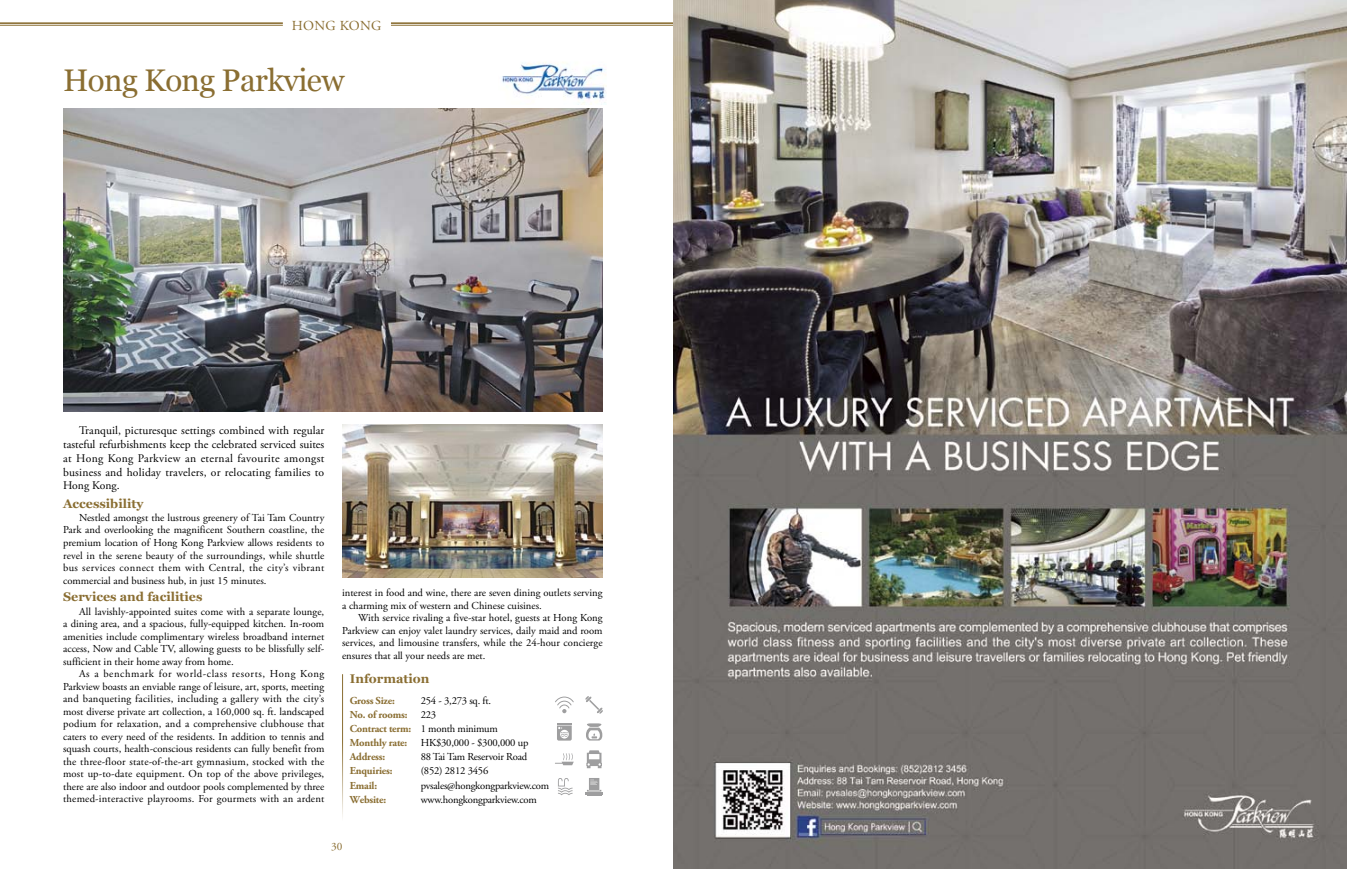
<style>
.page{position:relative;width:1347px;height:869px;background:#fff}
.page>*{position:absolute;margin:0;border:0;box-sizing:border-box;transform-origin:0 0}
.t1{font:31.25px "Georgia";letter-spacing:-.02em;color:#8a6e32}
.t2{font:13.75px "Adobe Garamond Pro";letter-spacing:.025em;color:#8a6e32}
.t3{font:700 12.5px "Georgia";color:#8a6e32}
.t4{font:11.62px/13.8px "Adobe Garamond Pro";letter-spacing:.015em;color:#000;text-align:justify}
.t5{font:11.25px "Adobe Garamond Pro";color:#8a6e32}
.t6{font:10.62px/12.5px "Adobe Garamond Pro";color:#000;text-align:justify}
.t7{font:10.62px "Adobe Garamond Pro";letter-spacing:-.02em;color:#000}
.t8{font:700 10.62px/14.1px "Adobe Garamond Pro";letter-spacing:-.02em;color:#8a6e32}
.s1{font-weight:400;color:#000}
</style>
<div class="page">
<img style="left:64px;top:109px;width:538px;height:302px">
<img style="left:342px;top:424px;width:260px;height:153px">
<svg style="left:557px;top:723px;width:15px;height:17px"></svg>
<svg style="left:586px;top:750px;width:16px;height:17px"></svg>
<svg style="left:555px;top:696px;width:19px;height:17px"></svg>
<svg style="left:558px;top:778px;width:14px;height:17px"></svg>
<svg style="left:585px;top:696px;width:18px;height:17px"></svg>
<svg style="left:586px;top:723px;width:16px;height:17px"></svg>
<hr style="left:585px;top:791px;width:17px;height:3px;background:#9e9e9f">
<svg style="left:587px;top:778px;width:14px;height:17px"></svg>
<svg style="left:555px;top:753px;width:19px;height:11px"></svg>
<img style="left:502px;top:62px;width:104px;height:42px">
<hr style="left:342px;top:673px;width:1px;height:157px;background:#8a6e32">
<hr style="left:0;top:22px;width:283px;height:2px;background:#8a6e32">
<hr style="left:0;top:25px;width:283px;height:1px;background:#8a6e32">
<hr style="left:391px;top:22px;width:955px;height:2px;background:#8a6e32">
<hr style="left:391px;top:25px;width:955px;height:1px;background:#8a6e32">
<img style="left:673px;top:0;width:673px;height:868px">
<p class="t2" style="left:292px;top:17px;width:91px">Hong kong</p>
<h1 class="t1" style="left:63px;top:61px;width:283px">Hong Kong Parkview</h1>
<p class="t4" style="left:63px;top:424px;width:263px;text-indent:16px">Tranquil, picturesque settings combined with regular tasteful refurbishments keep the celebrated serviced suites at Hong Kong Parkview an eternal favourite amongst business and holiday travelers, or relocating families to Hong Kong.</p>
<p class="t3" style="left:63px;top:495px;width:82px">Accessibility</p>
<p class="t6" style="left:63px;top:511px;width:263px;text-indent:16px">Nestled amongst the lustrous greenery of Tai Tam Country Park and overlooking the magnificent Southern coastline, the premium location of Hong Kong Parkview allows residents to revel in the serene beauty of the surroundings, while shuttle bus services connect them with Central, the city’s vibrant commercial and business hub, in just 15 minutes.</p>
<p class="t3" style="left:63px;top:588px;width:141px">Services and facilities</p>
<p class="t6" style="left:63px;top:605px;width:263px;text-indent:16px">All lavishly-appointed suites come with a separate lounge, a dining area, and a spacious, fully-equipped kitchen. In-room amenities include complimentary wireless broadband internet access, Now and Cable TV, allowing guests to be blissfully self&shy;sufficient in their home away from home.</p>
<p class="t6" style="left:63px;top:667px;width:263px;text-indent:16px">As a benchmark for world-class resorts, Hong Kong Parkview boasts an enviable range of leisure, art, sports, meeting and banqueting facilities, including a gallery with the city’s most diverse private art collection, a 160,000 sq. ft. landscaped podium for relaxation, and a comprehensive clubhouse that caters to every need of the residents. In addition to tennis and squash courts, health-conscious residents can fully benefit from the three-floor state-of-the-art gymnasium, stocked with the most up-to-date equipment. On top of the above privileges, there are also indoor and outdoor pools complemented by three themed-interactive playrooms. For gourmets with an ardent</p>
<p class="t6" style="left:342px;top:586px;width:262px">interest in food and wine, there are seven dining outlets serving a charming mix of western and Chinese cuisines.</p>
<p class="t6" style="left:342px;top:611px;width:262px;text-indent:16px">With service rivaling a five-star hotel, guests at Hong Kong Parkview can enjoy valet laundry services, daily maid and room services, and limousine transfers, while the 24-hour concierge ensures that all your needs are met.</p>
<p class="t8" style="left:350px;top:693px;width:46px">Gross Size:</p>
<p class="t7" style="left:421px;top:693px;width:72px">254 - 3,273 sq. ft.</p>
<p class="t8" style="left:350px;top:707px;width:59px">No. of rooms:</p>
<p class="t3" style="left:350px;top:670px;width:81px">Information</p>
<p class="t8" style="left:350px;top:707px;width:149px;text-indent:71px"><span class="s1">223<br></span>Contract term: <span class="s1">1 month minimum<br></span>Monthly rate:</p>
<p class="t7" style="left:421px;top:736px;width:109px">HK$30,000 - $300,000 up</p>
<p class="t8" style="left:350px;top:749px;width:37px">Address:</p>
<p class="t7" style="left:421px;top:750px;width:108px">88 Tai Tam Reservoir Road</p>
<p class="t8" style="left:350px;top:763px;width:44px">Enquiries:</p>
<p class="t7" style="left:421px;top:764px;width:69px">(852) 2812 3456</p>
<p class="t8" style="left:350px;top:778px;width:29px">Email:</p>
<p class="t7" style="left:421px;top:778px;width:130px">pvsales@hongkongparkview.com</p>
<p class="t8" style="left:350px;top:792px;width:38px">Website:</p>
<p class="t7" style="left:421px;top:792px;width:118px">www.hongkongparkview.com</p>
<p class="t5" style="left:331px;top:839px;width:13px">30</p>
</div>
